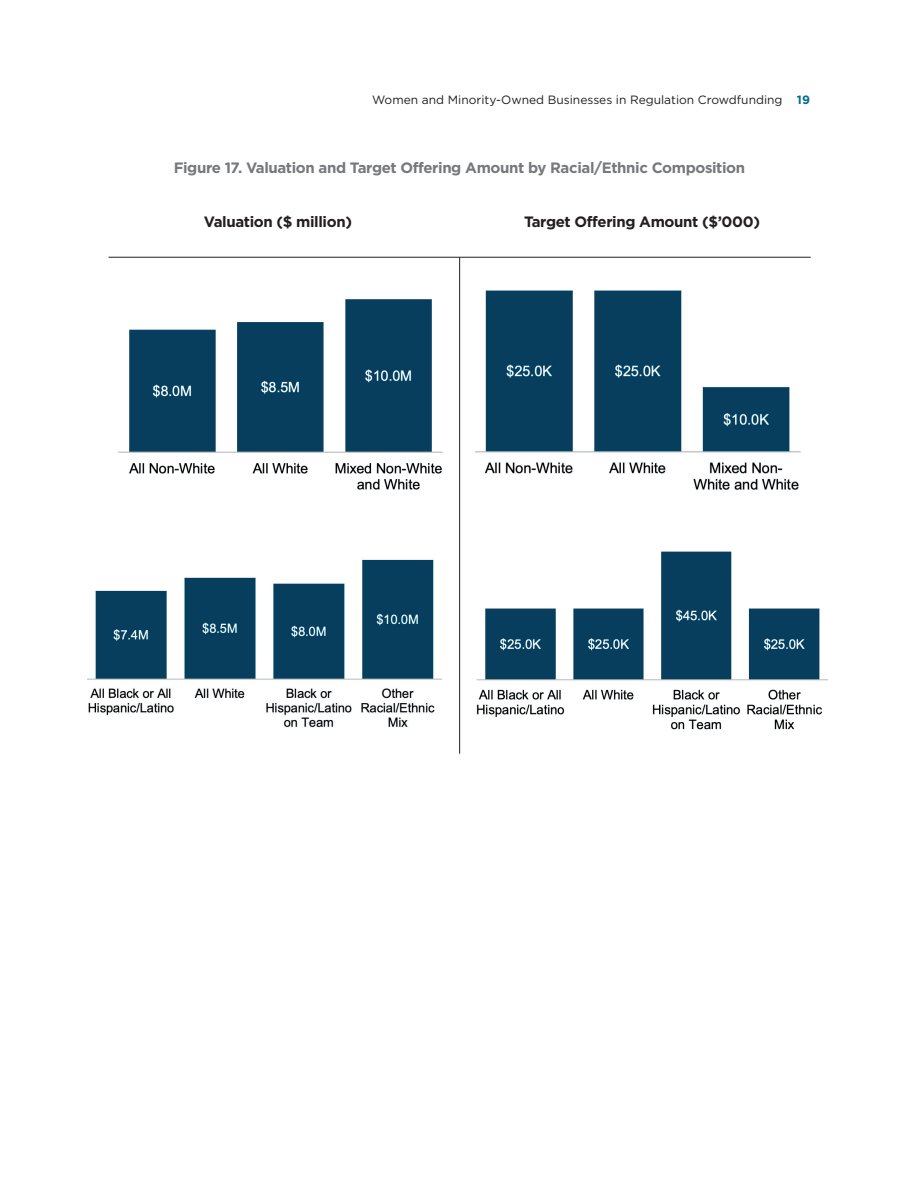
<style>
.page{position:relative;width:918px;height:1188px;background:#fff}
.page>*{position:absolute;margin:0;border:0;box-sizing:border-box;transform-origin:0 0}
.Heading_2{font:700 15px "Gotham";letter-spacing:-.025em;color:#76787b}
.Heading_2-2{font:700 15px "Gotham";letter-spacing:-.025em;color:#231f20}
.t1{font:12px "Gotham";color:#231f20}
.s1{font-weight:700;color:#006e8c}
</style>
<div class="page">
<img style="left:118px;top:299px;width:325px;height:191px">
<img style="left:475px;top:290px;width:326px;height:200px">
<img style="left:87px;top:559px;width:355px;height:169px">
<img style="left:476px;top:551px;width:352px;height:179px">
<hr style="left:109px;top:257px;width:702px;height:1px;background:#231f20">
<hr style="left:459px;top:257px;width:1px;height:497px;background:#231f20">
<p class="t1" style="left:372px;top:92px;width:439px">Women and Minority-Owned Businesses in Regulation Crowdfunding <span class="s1">19</span></p>
<p class="Heading_2" style="left:174px;top:159px;width:573px">Figure 17. Valuation and Target Offering Amount by Racial/Ethnic Composition</p>
<p class="Heading_2-2" style="left:204px;top:213px;width:150px">Valuation ($ million)</p>
<p class="Heading_2-2" style="left:524px;top:213px;width:237px">Target Offering Amount ($’000)</p>
</div>
